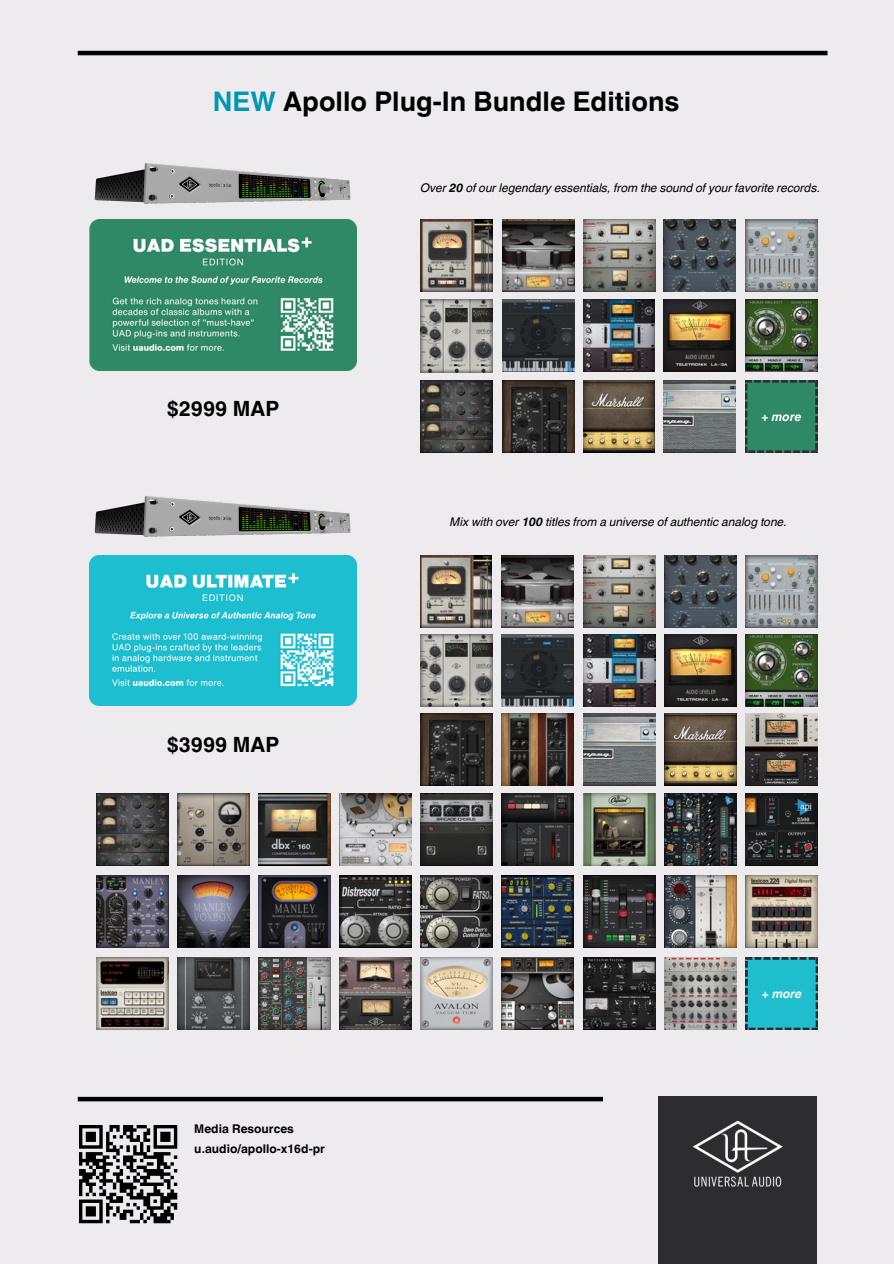
<style>
.page{position:relative;width:894px;height:1264px;background:#fff}
.page>*{position:absolute;margin:0;border:0;box-sizing:border-box;transform-origin:0 0}
.t1{font:700 27px "Helvetica World";color:#000}
.t2{font:700 21px "Helvetica World";color:#000}
.t3{font:italic 12px "Helvetica World";color:#000}
.t4{font:700 12px/20px "Helvetica World";color:#000}
.t5{font:italic 700 12px "Helvetica World";color:#fff}
.s1{color:#0097b2}
.s2{font-weight:700}
</style>
<div class="page">
<div style="left:0;top:0;width:893px;height:1263px;background:#edebed"></div>
<hr style="left:78px;top:51px;width:749px;height:4px;background:#000">
<div style="left:78px;top:1096px;width:525px;height:5px;background:#000"></div>
<div style="left:658px;top:1096px;width:158px;height:10px;background:#2d2c31"></div>
<img style="left:658px;top:1106px;width:158px;height:91px">
<div style="left:658px;top:1197px;width:158px;height:66px;background:#2d2c31"></div>
<img style="left:89px;top:220px;width:267px;height:150px">
<img style="left:89px;top:555px;width:267px;height:151px">
<img style="left:94px;top:162px;width:257px;height:42px">
<img style="left:94px;top:495px;width:257px;height:42px">
<img style="left:420px;top:555px;width:71px;height:72px">
<img style="left:420px;top:220px;width:72px;height:72px">
<img style="left:501px;top:555px;width:72px;height:72px">
<img style="left:502px;top:220px;width:72px;height:72px">
<img style="left:583px;top:555px;width:72px;height:72px">
<img style="left:583px;top:220px;width:72px;height:72px">
<img style="left:745px;top:555px;width:72px;height:72px">
<img style="left:745px;top:220px;width:72px;height:72px">
<img style="left:420px;top:634px;width:72px;height:72px">
<img style="left:420px;top:300px;width:72px;height:72px">
<img style="left:501px;top:634px;width:72px;height:72px">
<img style="left:502px;top:300px;width:72px;height:72px">
<img style="left:583px;top:634px;width:72px;height:72px">
<img style="left:583px;top:300px;width:71px;height:72px">
<img style="left:664px;top:634px;width:72px;height:72px">
<img style="left:663px;top:300px;width:72px;height:72px">
<img style="left:745px;top:634px;width:72px;height:72px">
<img style="left:745px;top:300px;width:71px;height:72px">
<img style="left:420px;top:713px;width:72px;height:72px">
<img style="left:501px;top:713px;width:72px;height:72px">
<img style="left:583px;top:713px;width:72px;height:72px">
<img style="left:664px;top:713px;width:72px;height:72px">
<img style="left:745px;top:713px;width:72px;height:72px">
<img style="left:96px;top:793px;width:72px;height:72px">
<img style="left:177px;top:793px;width:72px;height:72px">
<img style="left:259px;top:793px;width:72px;height:72px">
<img style="left:339px;top:793px;width:72px;height:72px">
<img style="left:420px;top:793px;width:72px;height:72px">
<img style="left:501px;top:793px;width:72px;height:72px">
<img style="left:583px;top:793px;width:72px;height:72px">
<img style="left:664px;top:793px;width:72px;height:72px">
<img style="left:745px;top:793px;width:72px;height:72px">
<img style="left:96px;top:875px;width:72px;height:72px">
<img style="left:177px;top:875px;width:72px;height:72px">
<img style="left:259px;top:875px;width:72px;height:72px">
<img style="left:339px;top:875px;width:72px;height:72px">
<img style="left:420px;top:875px;width:72px;height:72px">
<img style="left:501px;top:875px;width:72px;height:72px">
<img style="left:583px;top:875px;width:72px;height:72px">
<img style="left:664px;top:875px;width:72px;height:72px">
<img style="left:745px;top:875px;width:72px;height:72px">
<img style="left:177px;top:957px;width:72px;height:72px">
<img style="left:259px;top:957px;width:72px;height:72px">
<img style="left:339px;top:957px;width:72px;height:72px">
<img style="left:420px;top:957px;width:72px;height:72px">
<img style="left:96px;top:957px;width:72px;height:72px">
<img style="left:583px;top:957px;width:72px;height:72px">
<img style="left:664px;top:957px;width:72px;height:72px">
<img style="left:501px;top:957px;width:72px;height:72px">
<svg style="left:745px;top:957px;width:72px;height:72px;background:#1fb1c1"></svg>
<img style="left:420px;top:380px;width:72px;height:72px">
<img style="left:502px;top:380px;width:72px;height:72px">
<img style="left:583px;top:380px;width:71px;height:72px">
<img style="left:663px;top:380px;width:72px;height:72px">
<svg style="left:745px;top:380px;width:72px;height:72px;background:#2f8061"></svg>
<svg style="left:79px;top:1125px;width:98px;height:98px"></svg>
<img style="left:663px;top:220px;width:72px;height:72px">
<img style="left:664px;top:555px;width:72px;height:72px">
<p class="t1" style="left:213px;top:80px;width:468px"><span class="s1">NEW</span> Apollo Plug-In Bundle Editions</p>
<p class="t2" style="left:167px;top:391px;width:114px">$2999 MAP</p>
<h3 class="t2" style="left:167px;top:727px;width:114px">$3999 MAP</h3>
<p class="t4" style="left:194px;top:1117px;width:132px">Media Resources u.audio/apollo-x16d-pr</p>
<h3 class="t3" style="left:420px;top:178px;width:401px">Over <span class="s2">20</span> of our legendary essentials, from the sound of your favorite records.</h3>
<p class="t5" style="left:761px;top:407px;width:41px">+ more</p>
<p class="t3" style="left:450px;top:511px;width:339px">Mix with over <span class="s2">100</span> titles from a universe of authentic analog tone.</p>
<p class="t5" style="left:761px;top:984px;width:41px">+ more</p>
</div>
